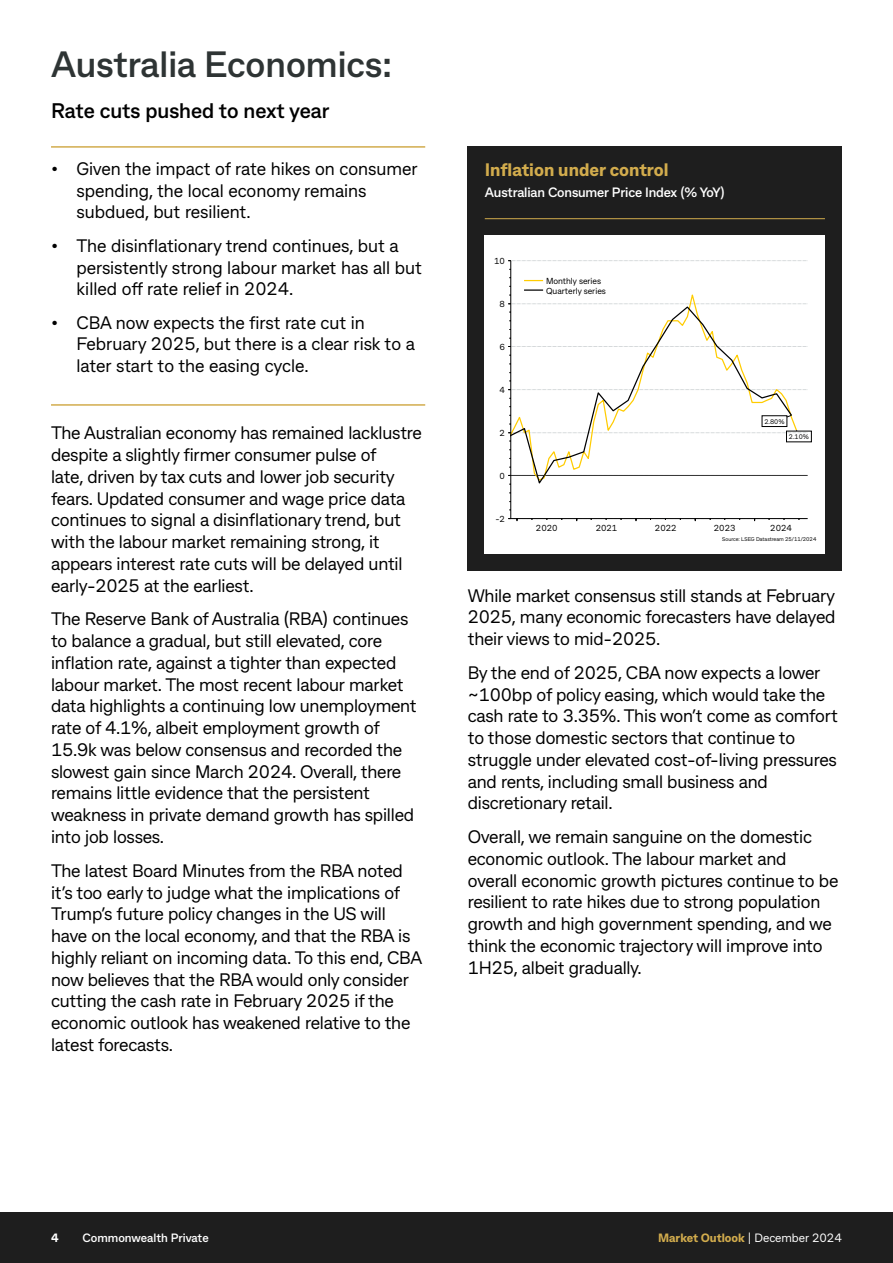
<style>
.page{position:relative;width:893px;height:1263px;background:#fff}
.page>*{position:absolute;margin:0;border:0;box-sizing:border-box;transform-origin:0 0}
.t1{font:700 36.3px "CBA Beacon Sans";color:#2e3434}
.H3_-_Sub{font:700 21px "CBA Beacon Sans";color:#000}
.t2{font:18px/21.8px "CBA Beacon Sans";letter-spacing:-.01em;color:#000}
.t3{font:800 18px "CBA Beacon Sans";color:#d2ac4d}
.H5_-_Sub{font:700 13.5px "CBA Beacon Sans";letter-spacing:-.01em;color:#fff}
.t4{font:800 12px "CBA Beacon Sans";color:#d2ac4d}
.t5{font:700 12px "CBA Beacon Sans";color:#fff}
.t6{font:800 12px "CBA Beacon Sans";color:#fff}
.t7{font:8.7px/9.6px "CBA Beacon Sans";color:#000}
.t8{font:6.6px "CBA Beacon Sans";color:#000}
.t9{font:5.4px "CBA Beacon Sans";color:#000}
.s1{font-weight:400;color:#fff}
</style>
<div class="page">
<hr style="left:51px;top:146px;width:374px;height:2px;background:#d2ac4d">
<hr style="left:51px;top:404px;width:374px;height:2px;background:#d2ac4d">
<div style="left:468px;top:146px;width:374px;height:424px;background:#1e1e1e"></div>
<hr style="left:485px;top:218px;width:340px;height:1px;background:#d2ac4d">
<div style="left:485px;top:236px;width:340px;height:318px;background:#fff"></div>
<hr style="left:510px;top:261px;width:1px;height:258px;background:#000">
<svg style="left:508px;top:518px;width:300px;height:3px"></svg>
<svg style="left:508px;top:260px;width:300px;height:1px"></svg>
<svg style="left:524px;top:280px;width:19px;height:1px"></svg>
<svg style="left:524px;top:289px;width:19px;height:2px"></svg>
<div style="left:786px;top:431px;width:26px;height:11px;border:1px solid #000"></div>
<svg style="left:508px;top:303px;width:300px;height:183px"></svg>
<div style="left:762px;top:415px;width:25px;height:12px;border:1px solid #000"></div>
<div style="left:0;top:1212px;width:893px;height:51px;background:#1e1e1e"></div>
<h2 class="t1" style="left:51px;top:40px;width:343px">Australia Economics:</h2>
<h3 class="H3_-_Sub" style="left:51px;top:96px;width:280px">Rate cuts pushed to next year</h3>
<p class="t2" style="left:77px;top:157px;width:343px;text-indent:-26px">• Given the impact of rate hikes on consumer spending, the local economy remains subdued, but resilient.</p>
<p class="t2" style="left:77px;top:234px;width:347px;text-indent:-26px">• The disinflationary trend continues, but a persistently strong labour market has all but killed off rate relief in 2024.</p>
<p class="t2" style="left:77px;top:311px;width:340px;text-indent:-26px">• CBA now expects the first rate cut in<br>February 2025, but there is a clear risk to a later start to the easing cycle.</p>
<p class="t2" style="left:51px;top:422px;width:372px">The Australian economy has remained lacklustre despite a slightly firmer consumer pulse of<br>late, driven by tax cuts and lower job security fears. Updated consumer and wage price data continues to signal a disinflationary trend, but with the labour market remaining strong, it appears interest rate cuts will be delayed until early-2025 at the earliest.</p>
<p class="t2" style="left:51px;top:608px;width:367px">The Reserve Bank of Australia (RBA) continues to balance a gradual, but still elevated, core inflation rate, against a tighter than expected labour market. The most recent labour market data highlights a continuing low unemployment rate of 4.1%, albeit employment growth of 15.9k was below consensus and recorded the slowest gain since March 2024. Overall, there remains little evidence that the persistent weakness in private demand growth has spilled into job losses.</p>
<p class="t2" style="left:51px;top:859px;width:373px">The latest Board Minutes from the RBA noted it’s too early to judge what the implications of Trump’s future policy changes in the US will have on the local economy, and that the RBA is highly reliant on incoming data. To this end, CBA now believes that the RBA would only consider cutting the cash rate in February 2025 if the economic outlook has weakened relative to the latest forecasts.</p>
<h4 class="t3" style="left:485px;top:157px;width:185px">Inflation under control</h4>
<h5 class="H5_-_Sub" style="left:485px;top:184px;width:242px">Australian Consumer Price Index (% YoY)</h5>
<p class="t7" style="left:494px;top:256px;width:12px">10</p>
<p class="t7" style="left:499px;top:299px;width:7px">8</p>
<p class="t7" style="left:499px;top:342px;width:7px">6</p>
<p class="t7" style="left:499px;top:385px;width:7px">4</p>
<p class="t7" style="left:499px;top:428px;width:7px">2</p>
<p class="t7" style="left:499px;top:471px;width:7px">0</p>
<p class="t7" style="left:495px;top:514px;width:11px">-2</p>
<p class="t7" style="left:546px;top:276px;width:61px">Monthly series<br>Quarterly series</p>
<p class="t8" style="left:764px;top:417px;width:22px">2.80%</p>
<p class="t8" style="left:789px;top:432px;width:22px">2.10%</p>
<p class="t7" style="left:536px;top:522px;width:23px">2020</p>
<p class="t7" style="left:596px;top:522px;width:23px">2021</p>
<p class="t7" style="left:655px;top:522px;width:23px">2022</p>
<p class="t7" style="left:714px;top:522px;width:23px">2023</p>
<p class="t7" style="left:770px;top:522px;width:23px">2024</p>
<p class="t9" style="left:722px;top:535px;width:96px">Source: LSEG Datastream 25/11/2024</p>
<p class="t2" style="left:468px;top:584px;width:369px;text-align:justify">While market consensus still stands at February 2025, many economic forecasters have delayed their views to mid-2025.</p>
<p class="t2" style="left:468px;top:661px;width:372px">By the end of 2025, CBA now expects a lower ~100bp of policy easing, which would take the cash rate to 3.35%. This won’t come as comfort to those domestic sectors that continue to struggle under elevated cost-of-living pressures and rents, including small business and discretionary retail.</p>
<p class="t2" style="left:468px;top:825px;width:372px">Overall, we remain sanguine on the domestic economic outlook. The labour market and overall economic growth pictures continue to be resilient to rate hikes due to strong population growth and high government spending, and we think the economic trajectory will improve into 1H25, albeit gradually.</p>
<p class="t6" style="left:51px;top:1229px;width:9px">4</p>
<p class="t5" style="left:83px;top:1229px;width:128px">Commonwealth Private</p>
<p class="t4" style="left:658px;top:1229px;width:185px">Market Outlook <span class="s1">| December 2024</span></p>
</div>
